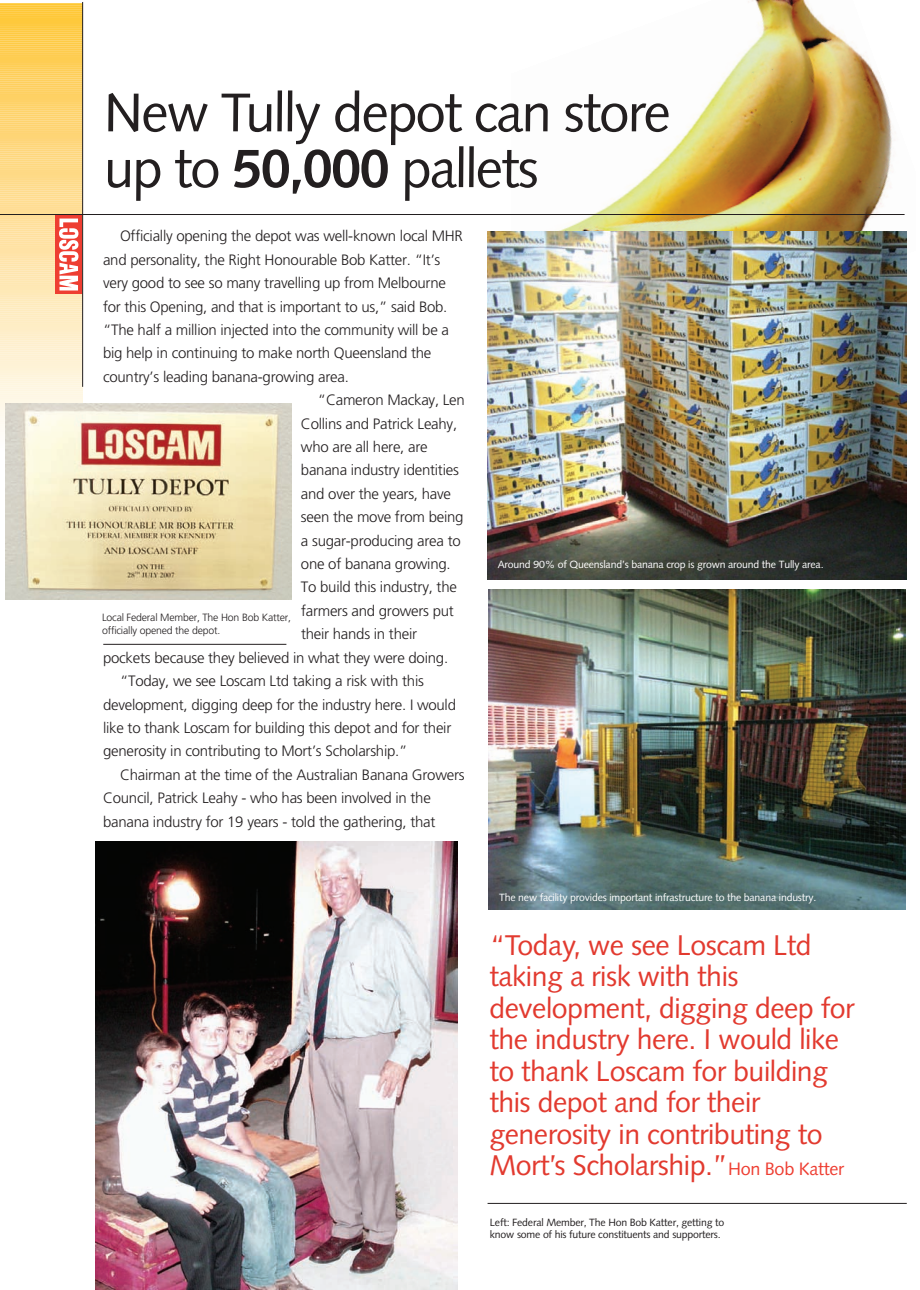
<style>
.page{position:relative;width:920px;height:1290px;background:#fff}
.page>*{position:absolute;margin:0;border:0;box-sizing:border-box;transform-origin:0 0}
.t1{font:54.45px/55.8px "Syntax";letter-spacing:-.035em;color:#231f20}
.t2{font:28.5px/31.5px "Syntax";letter-spacing:-.015em;color:#e23a2f}
.t3{font:300 15px "Frutiger";letter-spacing:-.015em;color:#231f20}
.t4{font:10.5px "Syntax";letter-spacing:-.015em;color:#fff}
.t5{font:10.5px/12px "Syntax";letter-spacing:-.015em;color:#231f20}
.t6{font:300 10.5px/13.5px "Frutiger";letter-spacing:-.015em;color:#231f20}
.s1{font-weight:700}
.s2{font-size:18px;color:#ee3e32}
</style>
<div class="page">
<img style="left:0;top:0;width:907px;height:1289px">
<h1 class="t1" style="left:104px;top:89px;width:568px">New Tully depot can store up to <span class="s1">50,000</span> pallets</h1>
<p class="t3" style="left:120px;top:230px;width:344px">Officially opening the depot was well-known local MHR</p>
<p class="t3" style="left:103px;top:253px;width:339px">and personality, the Right Honourable Bob Katter. “It’s</p>
<p class="t3" style="left:103px;top:277px;width:344px">very good to see so many travelling up from Melbourne</p>
<p class="t3" style="left:103px;top:300px;width:346px">for this Opening, and that is important to us,” said Bob.</p>
<p class="t3" style="left:103px;top:323px;width:347px">“The half a million injected into the community will be a</p>
<p class="t3" style="left:103px;top:347px;width:330px">big help in continuing to make north Queensland the</p>
<p class="t3" style="left:103px;top:370px;width:247px">country’s leading banana-growing area.</p>
<p class="t3" style="left:318px;top:394px;width:148px">“Cameron Mackay, Len</p>
<p class="t3" style="left:301px;top:417px;width:158px">Collins and Patrick Leahy,</p>
<p class="t3" style="left:301px;top:440px;width:128px">who are all here, are</p>
<p class="t3" style="left:301px;top:464px;width:159px">banana industry identities</p>
<p class="t3" style="left:301px;top:487px;width:151px">and over the years, have</p>
<p class="t3" style="left:301px;top:511px;width:164px">seen the move from being</p>
<p class="t3" style="left:301px;top:534px;width:161px">a sugar-producing area to</p>
<p class="t3" style="left:301px;top:557px;width:151px">one of banana growing.</p>
<p class="t3" style="left:301px;top:581px;width:157px">To build this industry, the</p>
<p class="t3" style="left:301px;top:604px;width:154px">farmers and growers put</p>
<p class="t3" style="left:301px;top:628px;width:118px">their hands in their</p>
<p class="t3" style="left:103px;top:651px;width:346px">pockets because they believed in what they were doing.</p>
<p class="t3" style="left:120px;top:674px;width:305px">“Today, we see Loscam Ltd taking a risk with this</p>
<p class="t3" style="left:103px;top:698px;width:354px">development, digging deep for the industry here. I would</p>
<p class="t3" style="left:103px;top:721px;width:350px">like to thank Loscam for building this depot and for their</p>
<p class="t3" style="left:103px;top:745px;width:306px">generosity in contributing to Mort’s Scholarship.”</p>
<p class="t3" style="left:120px;top:768px;width:346px">Chairman at the time of the Australian Banana Growers</p>
<p class="t3" style="left:103px;top:791px;width:329px">Council, Patrick Leahy - who has been involved in the</p>
<p class="t3" style="left:103px;top:815px;width:334px">banana industry for 19 years - told the gathering, that</p>
<p class="t6" style="left:102px;top:611px;width:190px">Local Federal Member, The Hon Bob Katter, officially opened the depot.</p>
<p class="t4" style="left:497px;top:560px;width:327px">Around 90% of Queensland’s banana crop is grown around the Tully area.</p>
<p class="t4" style="left:499px;top:893px;width:319px">The new facility provides important infrastructure to the banana industry.</p>
<h2 class="t2" style="left:489px;top:931px;width:366px">“Today, we see Loscam Ltd taking a risk with this development, digging deep for the industry here. I would like to thank Loscam for building this depot and for their generosity in contributing to<br>Mort’s Scholarship.”<span class="s2">Hon Bob Katter</span></h2>
<p class="t5" style="left:490px;top:1216px;width:236px">Left: Federal Member, The Hon Bob Katter, getting to know some of his future constituents and supporters.</p>
</div>
